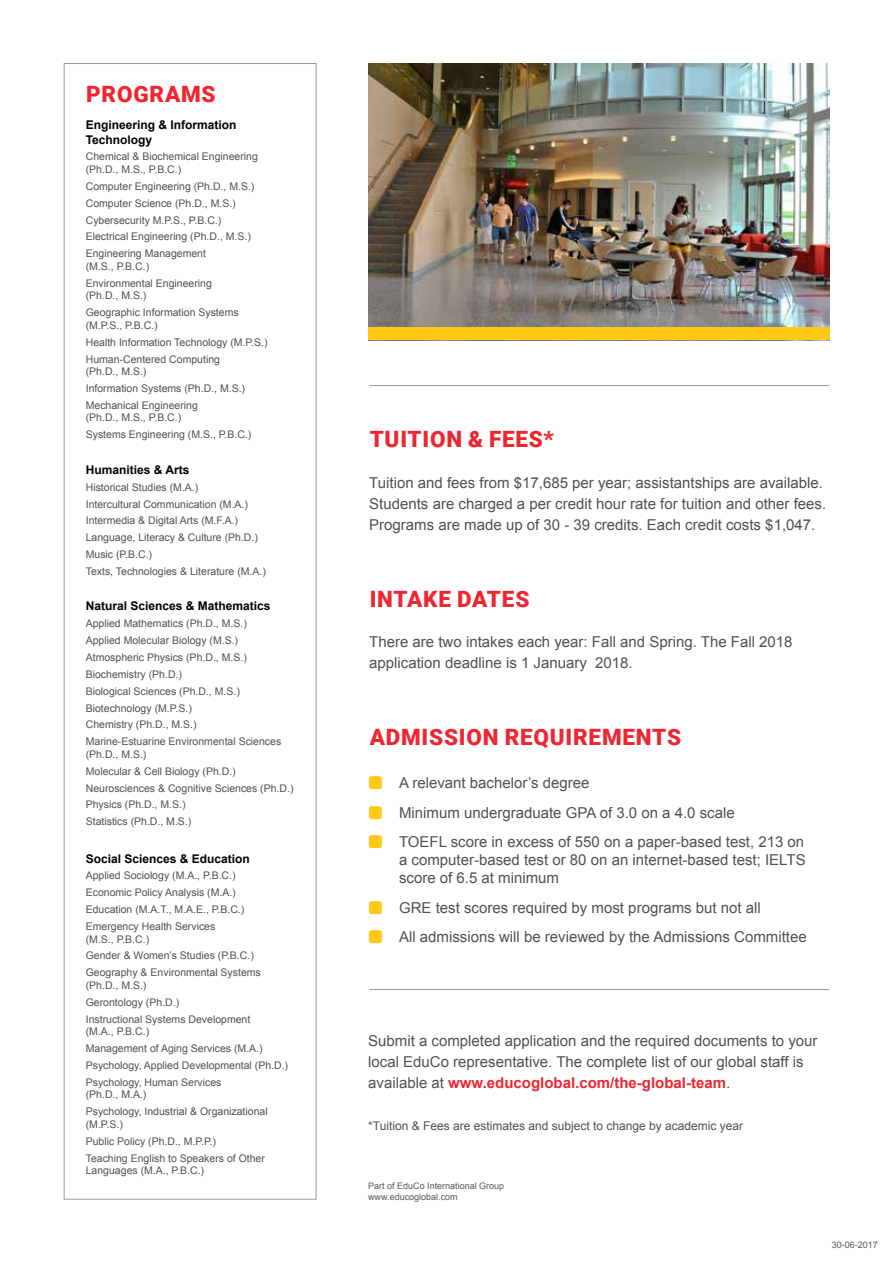
<style>
.page{position:relative;width:893px;height:1263px;background:#fff}
.page>*{position:absolute;margin:0;border:0;box-sizing:border-box;transform-origin:0 0}
.t1{font:900 22.5px "Roboto";letter-spacing:.035em;color:#ee262f}
.t2{font:15px/21px "Arial";color:#53504f}
.t3{font:700 12px/14.4px "Arial";color:#000}
.t4{font:12px "Arial";color:#53504f}
.t5{font:10.5px/16.8px "Arial";color:#53504f}
.t6{font:9px/10.8px "Arial";color:#58595b}
.s1{font-weight:700;color:#ee262f}
</style>
<div class="page">
<hr style="left:369px;top:385px;width:460px;height:1px;background:#999696">
<hr style="left:369px;top:989px;width:460px;height:1px;background:#999696">
<img style="left:368px;top:64px;width:461px;height:263px">
<div style="left:368px;top:327px;width:461px;height:13px;background:#ffc915"></div>
<h1 class="t1" style="left:86px;top:78px;width:131px">PROGRAMS</h1>
<p class="t3" style="left:86px;top:118px;width:152px">Engineering &amp; Information<br>Technology</p>
<p class="t5" style="left:86px;top:151px;width:174px;line-height:12.6px">Chemical &amp; Biochemical Engineering (Ph.D., M.S., P.B.C.)</p>
<p class="t5" style="left:86px;top:178px;width:170px">Computer Engineering (Ph.D., M.S.)<br>Computer Science (Ph.D., M.S.)<br>Cybersecurity M.P.S., P.B.C.)<br>Electrical Engineering (Ph.D., M.S.)<br>Engineering Management</p>
<p class="t5" style="left:86px;top:258px;width:128px">(M.S., P.B.C.)<br>Environmental Engineering</p>
<p class="t5" style="left:86px;top:287px;width:154px">(Ph.D., M.S.)<br>Geographic Information Systems</p>
<p class="t5" style="left:86px;top:317px;width:183px">(M.P.S., P.B.C.)<br>Health Information Technology (M.P.S.)<br>Human-Centered Computing</p>
<p class="t5" style="left:86px;top:363px;width:161px">(Ph.D., M.S.)<br>Information Systems (Ph.D., M.S.)<br>Mechanical Engineering</p>
<p class="t5" style="left:86px;top:409px;width:167px">(Ph.D., M.S., P.B.C.)<br>Systems Engineering (M.S., P.B.C.)</p>
<p class="t3" style="left:86px;top:463px;width:105px">Humanities &amp; Arts</p>
<p class="t5" style="left:86px;top:479px;width:182px">Historical Studies (M.A.)<br>Intercultural Communication (M.A.)<br>Intermedia &amp; Digital Arts (M.F.A.)<br>Language, Literacy &amp; Culture (Ph.D.)<br>Music (P.B.C.)<br>Texts, Technologies &amp; Literature (M.A.)</p>
<p class="t3" style="left:86px;top:599px;width:186px">Natural Sciences &amp; Mathematics</p>
<p class="t5" style="left:86px;top:615px;width:197px">Applied Mathematics (Ph.D., M.S.)<br>Applied Molecular Biology (M.S.)<br>Atmospheric Physics (Ph.D., M.S.)<br>Biochemistry (Ph.D.)<br>Biological Sciences (Ph.D., M.S.)<br>Biotechnology (M.P.S.)<br>Chemistry (Ph.D., M.S.)<br>Marine-Estuarine Environmental Sciences</p>
<p class="t5" style="left:86px;top:746px;width:209px">(Ph.D., M.S.)<br>Molecular &amp; Cell Biology (Ph.D.)<br>Neurosciences &amp; Cognitive Sciences (Ph.D.)<br>Physics (Ph.D., M.S.)<br>Statistics (Ph.D., M.S.)</p>
<p class="t3" style="left:86px;top:852px;width:166px">Social Sciences &amp; Education</p>
<p class="t5" style="left:86px;top:867px;width:160px">Applied Sociology (M.A., P.B.C.)<br>Economic Policy Analysis (M.A.)<br>Education (M.A.T., M.A.E., P.B.C.)<br>Emergency Health Services</p>
<p class="t5" style="left:86px;top:931px;width:177px">(M.S., P.B.C.)<br>Gender &amp; Women’s Studies (P.B.C.)<br>Geography &amp; Environmental Systems</p>
<p class="t5" style="left:86px;top:977px;width:166px">(Ph.D., M.S.)<br>Gerontology (Ph.D.)<br>Instructional Systems Development</p>
<p class="t5" style="left:86px;top:1023px;width:204px">(M.A., P.B.C.)<br>Management of Aging Services (M.A.)<br>Psychology, Applied Developmental (Ph.D.)<br>Psychology, Human Services</p>
<p class="t5" style="left:86px;top:1086px;width:183px">(Ph.D., M.A.)<br>Psychology, Industrial &amp; Organizational</p>
<p class="t5" style="left:86px;top:1116px;width:181px">(M.P.S.)<br>Public Policy (Ph.D., M.P.P.)<br>Teaching English to Speakers of Other</p>
<p class="t5" style="left:86px;top:1162px;width:120px">Languages (M.A., P.B.C.)</p>
<h1 class="t1" style="left:370px;top:423px;width:186px">TUITION &amp; FEES*</h1>
<h2 class="t2" style="left:369px;top:472px;width:458px">Tuition and fees from $17,685 per year; assistantships are available.<br>Students are charged a per credit hour rate for tuition and other fees.<br>Programs are made up of 30 - 39 credits. Each credit costs $1,047.</h2>
<h1 class="t1" style="left:370px;top:583px;width:161px">INTAKE DATES</h1>
<h2 class="t2" style="left:369px;top:632px;width:425px">There are two intakes each year: Fall and Spring. The Fall 2018 application deadline is 1 January 2018.</h2>
<h1 class="t1" style="left:370px;top:721px;width:313px">ADMISSION REQUIREMENTS</h1>
<h2 class="t2" style="left:399px;top:768px;width:407px;line-height:29.5px">A relevant bachelor’s degree<br>Minimum undergraduate GPA of 3.0 on a 4.0 scale<br>TOEFL score in excess of 550 on a paper-based test, 213 on</h2>
<h2 class="t2" style="left:399px;top:851px;width:408px;line-height:18px">a computer-based test or 80 on an internet-based test; IELTS score of 6.5 at minimum</h2>
<h2 class="t2" style="left:399px;top:893px;width:409px;line-height:29.5px">GRE test scores required by most programs but not all<br>All admissions will be reviewed by the Admissions Committee</h2>
<h2 class="t2" style="left:368px;top:1030px;width:451px">Submit a completed application and the required documents to your local EduCo representative. The complete list of our global staff is available at <span class="s1">www.educoglobal.com/the-global-team</span>.</h2>
<p class="t4" style="left:368px;top:1118px;width:377px">*Tuition &amp; Fees are estimates and subject to change by academic year</p>
<p class="t6" style="left:368px;top:1180px;width:138px">Part of EduCo International Group www.educoglobal.com</p>
<p class="t6" style="left:832px;top:1239px;width:48px">30-06-2017</p>
</div>
